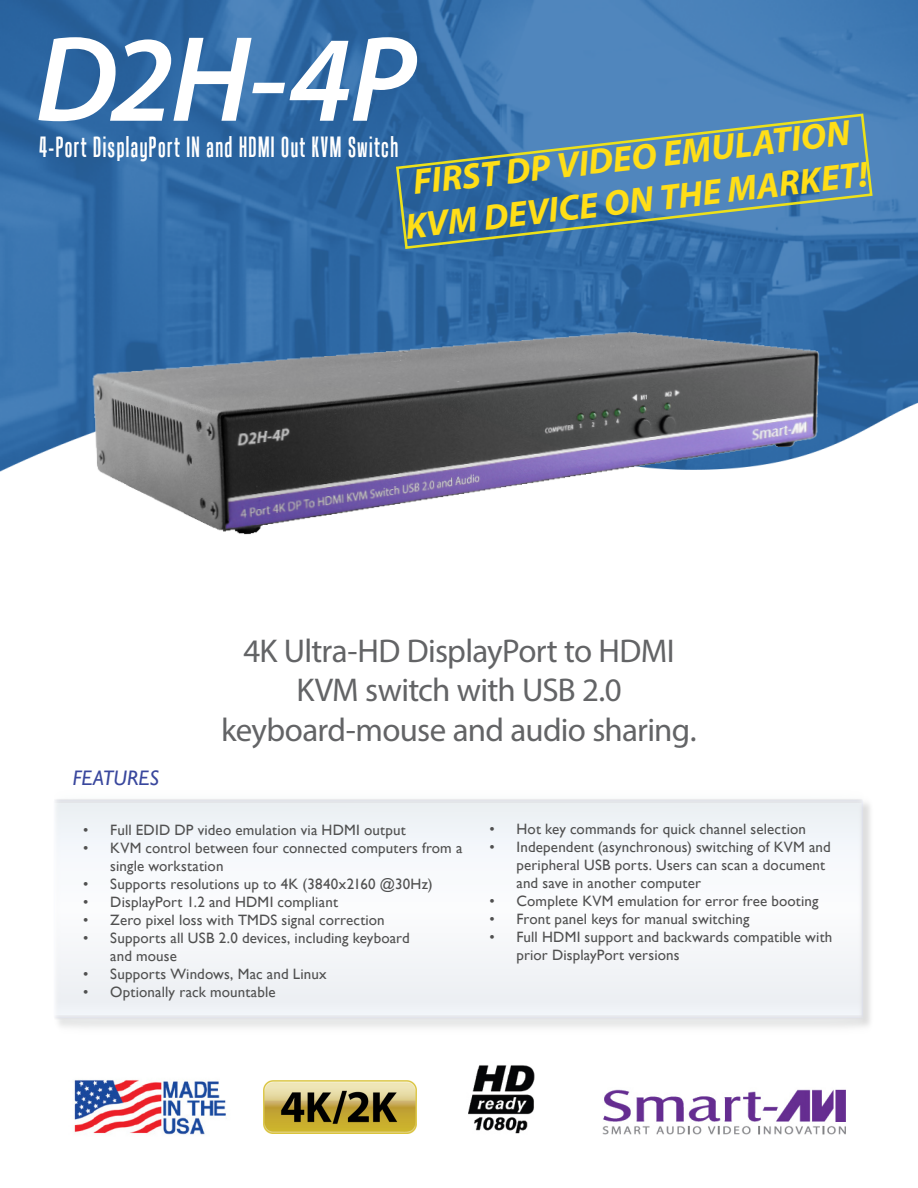
<style>
.page{position:relative;width:918px;height:1188px;background:#fff}
.page>*{position:absolute;margin:0;border:0;box-sizing:border-box;transform-origin:0 0}
.t1{font:italic 600 123px "Myriad Pro";color:#fff}
.t2{font:italic 700 36px/43.3px "Myriad Pro";color:#ffde17;text-align:center}
.t3{font:33px/39.6px "Myriad Pro";letter-spacing:-.02em;color:#636466;text-align:center}
.t4{font:28.5px "Tandelle";letter-spacing:.05em;color:#fff}
.t5{font:italic 21px "Gill Sans";letter-spacing:.01em;color:#39479d}
.t6{font:15px/18px "Gill Sans";letter-spacing:.01em;color:#505050}
</style>
<div class="page">
<svg style="left:864px;top:802px;width:7px;height:225px;fill:#e5e5e5"></svg>
<div style="left:54px;top:799px;width:809px;height:220px;background:#f4f6f9"></div>
<img style="left:0;top:0;width:918px;height:472px">
<img style="left:468px;top:1065px;width:378px;height:70px">
<img style="left:74px;top:1080px;width:153px;height:55px">
<img style="left:263px;top:1081px;width:153px;height:53px">
<img style="left:75px;top:177px;width:771px;height:358px">
<svg style="left:395px;top:112px;width:479px;height:138px;background:#477caa"></svg>
<h1 class="t1" style="left:35px;top:1px;width:382px">D2H-4P</h1>
<h2 class="t2" style="left:397px;top:163px;width:467px;rotate:-7deg">FIRST DP VIDEO EMULATION<br>KVM DEVICE ON THE MARKET!</h2>
<h3 class="t4" style="left:39px;top:131px;width:361px">4-Port DisplayPort IN and HDMI Out KVM Switch</h3>
<h3 class="t3" style="left:221px;top:630px;width:477px">4K Ultra-HD DisplayPort to HDMI<br>KVM switch with USB 2.0 keyboard-mouse and audio sharing.</h3>
<h3 class="t5" style="left:73px;top:765px;width:88px">FEATURES</h3>
<p class="t6" style="left:83px;top:821px;width:324px">• Full EDID DP video emulation via HDMI output</p>
<p class="t6" style="left:110px;top:839px;width:354px;text-indent:-27px">• KVM control between four connected computers from a single workstation</p>
<p class="t6" style="left:83px;top:875px;width:351px">• Supports resolutions up to 4K (3840x2160 @30Hz)</p>
<p class="t6" style="left:83px;top:893px;width:256px">• DisplayPort 1.2 and HDMI compliant</p>
<p class="t6" style="left:83px;top:911px;width:303px">• Zero pixel loss with TMDS signal correction</p>
<p class="t6" style="left:110px;top:929px;width:301px;text-indent:-27px">• Supports all USB 2.0 devices, including keyboard and mouse</p>
<p class="t6" style="left:83px;top:965px;width:245px">• Supports Windows, Mac and Linux</p>
<p class="t6" style="left:83px;top:983px;width:194px">• Optionally rack mountable</p>
<p class="t6" style="left:490px;top:820px;width:318px">• Hot key commands for quick channel selection</p>
<p class="t6" style="left:517px;top:838px;width:316px;text-indent:-27px">• Independent (asynchronous) switching of KVM and peripheral USB ports. Users can scan a document and save in another computer</p>
<p class="t6" style="left:490px;top:892px;width:331px">• Complete KVM emulation for error free booting</p>
<p class="t6" style="left:490px;top:910px;width:261px">• Front panel keys for manual switching</p>
<p class="t6" style="left:517px;top:928px;width:317px;text-indent:-27px">• Full HDMI support and backwards compatible with prior DisplayPort versions</p>
</div>
